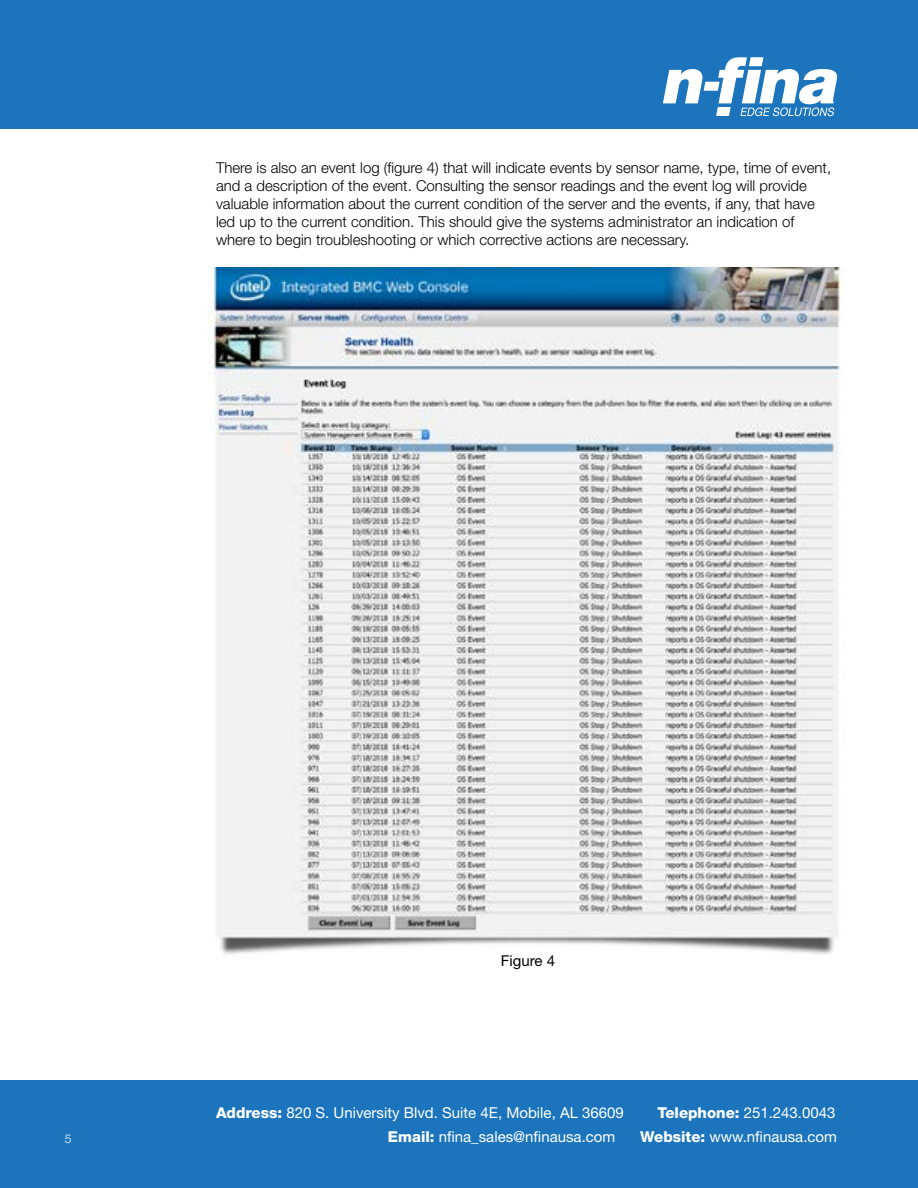
<style>
.page{position:relative;width:918px;height:1188px;background:#fff}
.page>*{position:absolute;margin:0;border:0;box-sizing:border-box;transform-origin:0 0}
.t1{font:300 15px/18px "Helvetica Neue LT Std";color:#000}
.t2{font:15px "Helvetica Neue LT Std";color:#fff}
.t3{font:15px "Helvetica Neue LT Std";color:#000}
.t4{font:300 12px "Helvetica Neue LT Std";color:#fff}
.s1{font-weight:800}
</style>
<div class="page">
<div style="left:0;top:1080px;width:918px;height:108px;background:#1c75bc"></div>
<div style="left:0;top:0;width:918px;height:128px;background:#1c75bc"></div>
<img style="left:208px;top:268px;width:633px;height:687px">
<svg style="left:663px;top:57px;width:174px;height:59px"></svg>
<p class="t1" style="left:216px;top:159px;width:617px">There is also an event log (figure 4) that will indicate events by sensor name, type, time of event, and a description of the event. Consulting the sensor readings and the event log will provide valuable information about the current condition of the server and the events, if any, that have led up to the current condition. This should give the systems administrator an indication of where to begin troubleshooting or which corrective actions are necessary.</p>
<p class="t4" style="left:65px;top:1131px;width:8px">5</p>
<p class="t3" style="left:501px;top:952px;width:56px">Figure 4</p>
<p class="t2" style="left:216px;top:1104px;width:409px"><span class="s1">Address:</span> 820 S. University Blvd. Suite 4E, Mobile, AL 36609</p>
<p class="t2" style="left:657px;top:1104px;width:180px"><span class="s1">Telephone:</span> 251.243.0043</p>
<p class="t2" style="left:388px;top:1128px;width:229px"><span class="s1">Email:</span> nfina_sales@nfinausa.com</p>
<p class="t2" style="left:640px;top:1128px;width:198px"><span class="s1">Website:</span> www.nfinausa.com</p>
</div>
